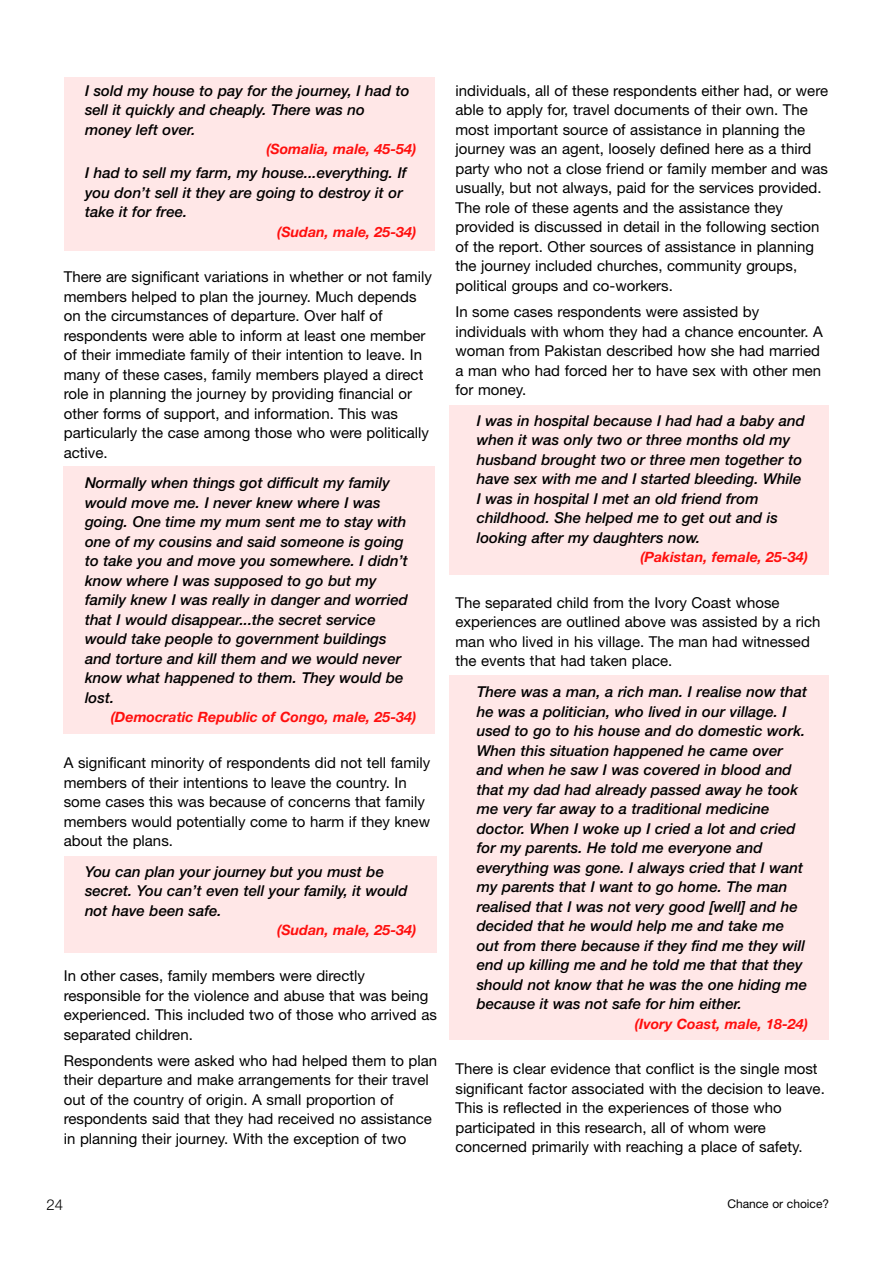
<style>
.page{position:relative;width:893px;height:1263px;background:#fff}
.page>*{position:absolute;margin:0;border:0;box-sizing:border-box;transform-origin:0 0}
.t1{font:15px/19.5px "Helvetica Neue LT";color:#000}
.t2{font:italic 500 15px/19.5px "Helvetica Neue LT";color:#000}
.t3{font:300 15px "Helvetica Neue LT";color:#000}
.t4{font:italic 700 14.25px "Helvetica Neue LT";color:#ff0f0e}
.t5{font:12px "Helvetica Neue LT";color:#000}
</style>
<div class="page">
<div style="left:64px;top:77px;width:370px;height:174px;background:#ffe7e7"></div>
<div style="left:64px;top:466px;width:371px;height:268px;background:#ffe7e7"></div>
<div style="left:449px;top:405px;width:380px;height:169px;background:#ffe7e7"></div>
<div style="left:449px;top:676px;width:380px;height:364px;background:#ffe7e7"></div>
<div style="left:64px;top:856px;width:373px;height:96px;background:#ffe7e7"></div>
<p class="t2" style="left:85px;top:82px;width:326px">I sold my house to pay for the journey, I had to sell it quickly and cheaply. There was no money left over.</p>
<p class="t4" style="left:266px;top:144px;width:151px">(Somalia, male, 45-54)</p>
<p class="t2" style="left:85px;top:164px;width:323px">I had to sell my farm, my house...everything. If you don’t sell it they are going to destroy it or take it for free.</p>
<p class="t4" style="left:277px;top:226px;width:141px">(Sudan, male, 25-34)</p>
<p class="t1" style="left:64px;top:269px;width:370px">There are significant variations in whether or not family members helped to plan the journey. Much depends on the circumstances of departure. Over half of respondents were able to inform at least one member of their immediate family of their intention to leave. In many of these cases, family members played a direct role in planning the journey by providing financial or other forms of support, and information. This was particularly the case among those who were politically active.</p>
<p class="t2" style="left:85px;top:475px;width:324px">Normally when things got difficult my family would move me. I never knew where I was going. One time my mum sent me to stay with one of my cousins and said someone is going to take you and move you somewhere. I didn’t know where I was supposed to go but my family knew I was really in danger and worried that I would disappear...the secret service would take people to government buildings and torture and kill them and we would never know what happened to them. They would be lost.</p>
<p class="t4" style="left:111px;top:712px;width:307px">(Democratic Republic of Congo, male, 25-34)</p>
<p class="t1" style="left:64px;top:755px;width:368px">A significant minority of respondents did not tell family members of their intentions to leave the country. In some cases this was because of concerns that family members would potentially come to harm if they knew about the plans.</p>
<p class="t2" style="left:85px;top:863px;width:324px">You can plan your journey but you must be secret. You can’t even tell your family, it would not have been safe.</p>
<p class="t4" style="left:277px;top:925px;width:141px">(Sudan, male, 25-34)</p>
<p class="t1" style="left:64px;top:967px;width:375px">In other cases, family members were directly responsible for the violence and abuse that was being experienced. This included two of those who arrived as separated children.</p>
<p class="t1" style="left:64px;top:1052px;width:375px">Respondents were asked who had helped them to plan their departure and make arrangements for their travel out of the country of origin. A small proportion of respondents said that they had received no assistance in planning their journey. With the exception of two</p>
<p class="t1" style="left:455px;top:82px;width:374px">individuals, all of these respondents either had, or were able to apply for, travel documents of their own. The most important source of assistance in planning the journey was an agent, loosely defined here as a third party who not a close friend or family member and was usually, but not always, paid for the services provided.<br>The role of these agents and the assistance they provided is discussed in detail in the following section of the report. Other sources of assistance in planning the journey included churches, community groups, political groups and co-workers.</p>
<p class="t1" style="left:455px;top:303px;width:369px">In some cases respondents were assisted by individuals with whom they had a chance encounter. A woman from Pakistan described how she had married a man who had forced her to have sex with other men for money.</p>
<p class="t2" style="left:477px;top:412px;width:330px">I was in hospital because I had had a baby and when it was only two or three months old my husband brought two or three men together to have sex with me and I started bleeding. While I was in hospital I met an old friend from childhood. She helped me to get out and is looking after my daughters now.</p>
<p class="t4" style="left:640px;top:552px;width:169px">(Pakistan, female, 25-34)</p>
<p class="t1" style="left:455px;top:594px;width:367px">The separated child from the Ivory Coast whose experiences are outlined above was assisted by a rich man who lived in his village. The man had witnessed the events that had taken place.</p>
<p class="t2" style="left:477px;top:683px;width:332px">There was a man, a rich man. I realise now that he was a politician, who lived in our village. I used to go to his house and do domestic work.<br>When this situation happened he came over and when he saw I was covered in blood and that my dad had already passed away he took me very far away to a traditional medicine doctor. When I woke up I cried a lot and cried for my parents. He told me everyone and everything was gone. I always cried that I want my parents that I want to go home. The man realised that I was not very good [well] and he decided that he would help me and take me out from there because if they find me they will end up killing me and he told me that that they should not know that he was the one hiding me because it was not safe for him either.</p>
<p class="t4" style="left:635px;top:1018px;width:175px">(Ivory Coast, male, 18-24)</p>
<p class="t1" style="left:455px;top:1061px;width:371px">There is clear evidence that conflict is the single most significant factor associated with the decision to leave.<br>This is reflected in the experiences of those who participated in this research, all of whom were concerned primarily with reaching a place of safety.</p>
<p class="t3" style="left:47px;top:1199px;width:18px">24</p>
<p class="t5" style="left:727px;top:1199px;width:103px">Chance or choice?</p>
</div>
